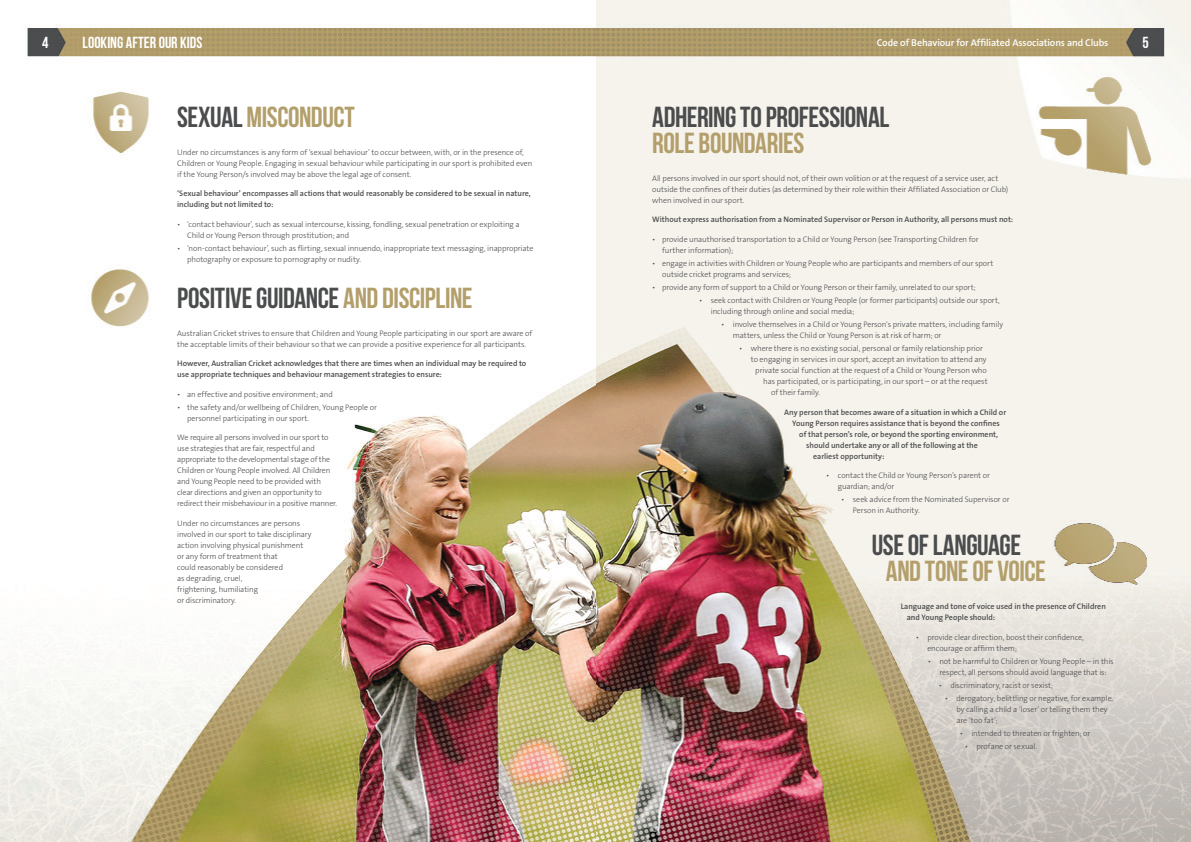
<style>
.page{position:relative;width:1191px;height:842px;background:#fff}
.page>*{position:absolute;margin:0;border:0;box-sizing:border-box;transform-origin:0 0}
.t1{font:700 29px "Bebas Neue";letter-spacing:-.015em;color:#4b4c4d}
.t2{font:700 29px "Bebas Neue";letter-spacing:-.015em;color:#b39f6b}
.t3{font:700 16px "Bebas Neue";color:#fff}
.t4{font:600 10px "The Sans B6";letter-spacing:-.01em;color:#fff}
.t5{font:300 8px/11px "The Sans B3";letter-spacing:-.01em;color:#4b4c4d}
.t6{font:600 8px/11px "The Sans B6";letter-spacing:-.005em;color:#4b4c4d}
.s1{color:#4b4c4d}
.s2{color:#b39f6b}
</style>
<div class="page">
<img style="left:0;top:0;width:1191px;height:842px">
<h2 class="t3" style="left:42px;top:34px;width:8px">4</h2>
<h2 class="t3" style="left:82px;top:34px;width:121px">LOOKING AFTER OUR KIDS</h2>
<p class="t4" style="left:876px;top:37px;width:233px">Code of Behaviour for Affiliated Associations and Clubs</p>
<h2 class="t3" style="left:1142px;top:34px;width:8px">5</h2>
<h1 class="t2" style="left:177px;top:101px;width:179px"><span class="s1">SEXUAL</span> MISCONDUCT</h1>
<p class="t5" style="left:177px;top:147px;width:356px">Under no circumstances is any form of ‘sexual behaviour’ to occur between, with, or in the presence of,<br>Children or Young People. Engaging in sexual behaviour while participating in our sport is prohibited even if the Young Person/s involved may be above the legal age of consent.</p>
<p class="t6" style="left:177px;top:188px;width:355px">‘Sexual behaviour’ encompasses all actions that would reasonably be considered to be sexual in nature, including but not limited to:</p>
<p class="t5" style="left:187px;top:219px;width:334px;text-indent:-10px">• ‘contact behaviour’, such as sexual intercourse, kissing, fondling, sexual penetration or exploiting a<br>Child or Young Person through prostitution; and</p>
<p class="t5" style="left:187px;top:243px;width:348px;text-indent:-10px">• ‘non-contact behaviour’, such as flirting, sexual innuendo, inappropriate text messaging, inappropriate photography or exposure to pornography or nudity.</p>
<h1 class="t1" style="left:177px;top:282px;width:297px">POSITIVE GUIDANCE <span class="s2">AND DISCIPLINE</span></h1>
<p class="t5" style="left:177px;top:328px;width:356px">Australian Cricket strives to ensure that Children and Young People participating in our sport are aware of the acceptable limits of their behaviour so that we can provide a positive experience for all participants.</p>
<p class="t6" style="left:177px;top:358px;width:350px">However, Australian Cricket acknowledges that there are times when an individual may be required to use appropriate techniques and behaviour management strategies to ensure:</p>
<p class="t5" style="left:177px;top:389px;width:157px">• an effective and positive environment; and</p>
<p class="t5" style="left:187px;top:402px;width:191px;text-indent:-10px">• the safety and/or wellbeing of Children, Young People or personnel participating in our sport.</p>
<p class="t5" style="left:177px;top:432px;width:161px">We require all persons involved in our sport to use strategies that are fair, respectful and appropriate to the developmental stage ofthe Children or Young People involved. All Children and Young People need to be provided with clear directions and given an opportunity to redirect their misbehaviour in a positive manner.</p>
<p class="t5" style="left:177px;top:518px;width:136px">Under no circumstances are persons involved in our sport to take disciplinary action involving physical punishment or any form of treatment that<br>could reasonably be considered<br>as degrading, cruel,<br>frightening, humiliating<br>or discriminatory.</p>
<h1 class="t1" style="left:652px;top:101px;width:239px">ADHERING TO PROFESSIONAL</h1>
<h1 class="t2" style="left:652px;top:127px;width:153px">ROLE BOUNDARIES</h1>
<p class="t5" style="left:652px;top:173px;width:358px">All persons involved in our sport should not, of their own volition or at the request of a service user, act outside the confines of their duties (as determined by their role within their Affiliated Association or Club) when involved in our sport.</p>
<p class="t6" style="left:652px;top:214px;width:362px">Without express authorisation from a Nominated Supervisor or Person in Authority, all persons must not:</p>
<p class="t5" style="left:662px;top:234px;width:318px;text-indent:-10px">• provide unauthorised transportation to a Child or Young Person (see Transporting Children for further information);</p>
<p class="t5" style="left:662px;top:258px;width:333px;text-indent:-10px">• engage in activities with Children or Young People who are participants and members of our sport outside cricket programs and services;</p>
<p class="t5" style="left:652px;top:282px;width:325px">• provide any form of support to a Child or Young Person or their family, unrelated to our sport;</p>
<p class="t5" style="left:711px;top:295px;width:290px;text-indent:-12px">• seek contact with Children or Young People (or former participants) outside our sport, including through online and social media;</p>
<p class="t5" style="left:733px;top:319px;width:272px;text-indent:-12px">• involve themselves in a Child or Young Person's private matters, including family matters, unless the Child or Young Person is at risk of harm; or</p>
<p class="t5" style="left:739px;top:343px;width:245px">• where there is no existing social, personal or family relationship prior</p>
<p class="t5" style="left:751px;top:354px;width:237px">to engaging in services in our sport, accept an invitation to attend any</p>
<p class="t5" style="left:755px;top:365px;width:233px">private social function at the request of a Child or Young Person who</p>
<p class="t5" style="left:763px;top:376px;width:226px">has participated, or is participating, in our sport – or at the request</p>
<p class="t5" style="left:771px;top:387px;width:51px">of their family.</p>
<p class="t6" style="left:784px;top:407px;width:223px">Any person that becomes aware of a situation in which a Child or</p>
<p class="t6" style="left:792px;top:418px;width:209px">Young Person requires assistance that is beyond the confines</p>
<p class="t6" style="left:799px;top:429px;width:200px">of that person’s role, or beyond the sporting environment,</p>
<p class="t6" style="left:806px;top:440px;width:173px">should undertake any or all of the following at the</p>
<p class="t6" style="left:813px;top:451px;width:73px">earliest opportunity:</p>
<p class="t5" style="left:838px;top:470px;width:154px;text-indent:-12px">• contact the Child or Young Person’s parent or guardian; and/or</p>
<p class="t5" style="left:853px;top:495px;width:158px;text-indent:-12px">• seek advice from the Nominated Supervisor or<br>Person in Authority.</p>
<h1 class="t1" style="left:871px;top:529px;width:151px">USE OF LANGUAGE</h1>
<h1 class="t2" style="left:885px;top:555px;width:162px">AND TONE OF VOICE</h1>
<p class="t6" style="left:906px;top:601px;width:201px;text-indent:-6px">Language and tone of voice used in the presence of Children and Young People should:</p>
<p class="t5" style="left:927px;top:632px;width:158px;text-indent:-12px">• provide clear direction, boost their confidence, encourage or affirm them;</p>
<p class="t5" style="left:927px;top:656px;width:187px;text-align:center">• not be harmful to Children or Young People – in this respect, all persons should avoid language that is:</p>
<p class="t5" style="left:938px;top:680px;width:116px">• discriminatory, racist or sexist;</p>
<p class="t5" style="left:956px;top:693px;width:158px;text-indent:-12px">• derogatory, belittling or negative, for example, by calling a child a ‘loser’ or telling them they are ‘too fat’;</p>
<p class="t5" style="left:959px;top:728px;width:132px">• intended to threaten or frighten; or</p>
<p class="t5" style="left:964px;top:741px;width:74px">• profane or sexual.</p>
</div>
